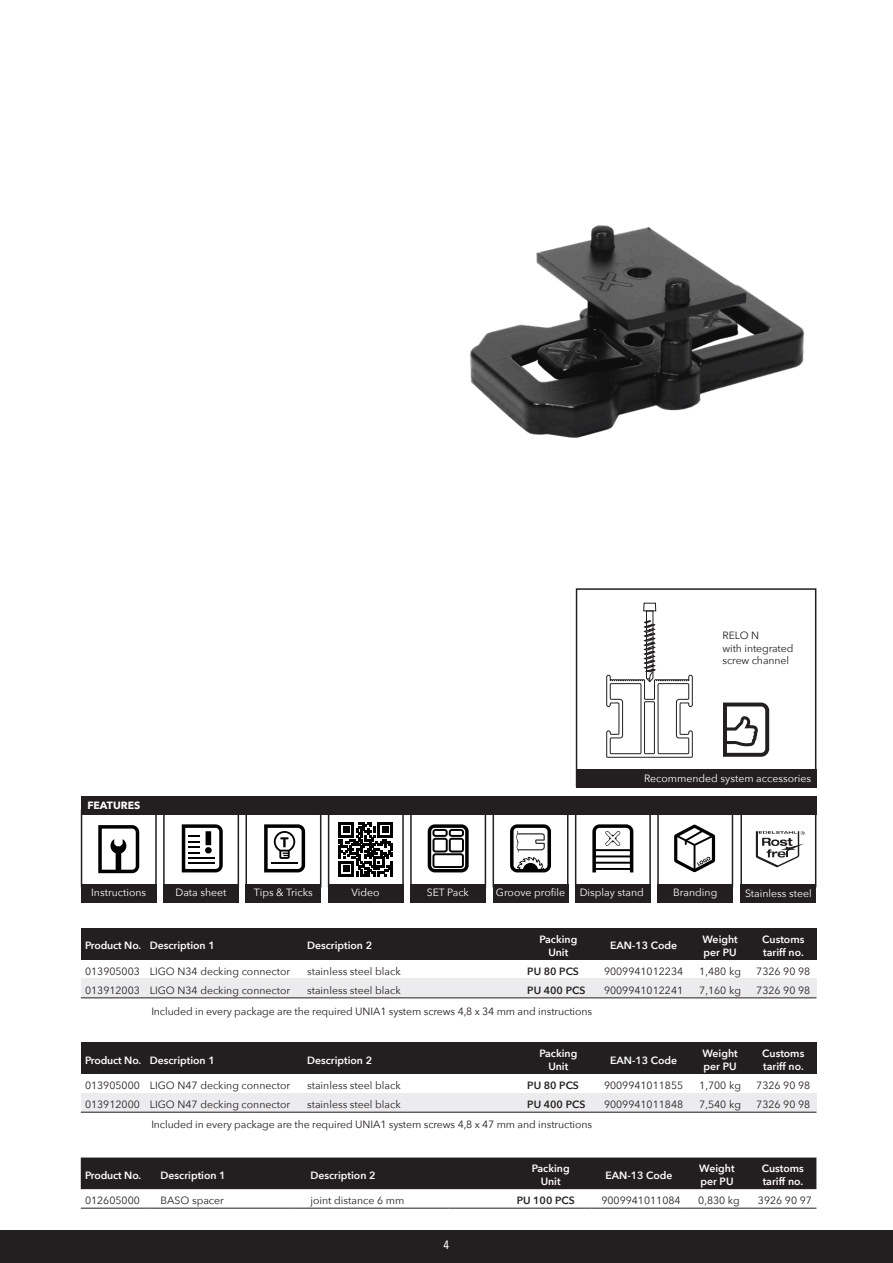
<style>
.page{position:relative;width:893px;height:1263px;background:#fff}
.page>*{position:absolute;margin:0;border:0;box-sizing:border-box;transform-origin:0 0}
.t1{font:500 12px "Avenir Next Condensed";color:#fff}
.t2{font:10.5px/12.6px "Avenir Next";color:#231f20}
.t3{font:600 10.5px/12.6px "Avenir Next";color:#fff}
.t4{font:10.5px "Avenir Next";color:#fff}
.t5{font:600 10.5px "Avenir Next";color:#231f20}
.t6{font:700 10.5px "Avenir Next";color:#fff}
</style>
<div class="page">
<img style="left:470px;top:225px;width:335px;height:213px">
<div style="left:81px;top:1042px;width:735px;height:32px;background:#231f20"></div>
<div style="left:81px;top:1093px;width:735px;height:19px;background:#ececee"></div>
<hr style="left:81px;top:1112px;width:735px;height:1px;background:#231f20">
<div style="left:81px;top:928px;width:735px;height:32px;background:#231f20"></div>
<div style="left:81px;top:979px;width:735px;height:19px;background:#ececee"></div>
<hr style="left:81px;top:997px;width:735px;height:1px;background:#231f20">
<div style="left:740px;top:809px;width:76px;height:78px;border:2px solid #231f20"></div>
<svg style="left:756px;top:831px;width:49px;height:36px"></svg>
<div style="left:740px;top:884px;width:76px;height:19px;background:#231f20"></div>
<div style="left:81px;top:809px;width:76px;height:78px;border:2px solid #231f20"></div>
<div style="left:163px;top:809px;width:76px;height:78px;border:2px solid #231f20"></div>
<div style="left:245px;top:809px;width:76px;height:78px;border:2px solid #231f20"></div>
<div style="left:328px;top:809px;width:76px;height:78px;border:2px solid #231f20"></div>
<div style="left:410px;top:809px;width:76px;height:78px;border:2px solid #231f20"></div>
<div style="left:493px;top:809px;width:75px;height:78px;border:2px solid #231f20"></div>
<div style="left:575px;top:809px;width:76px;height:78px;border:2px solid #231f20"></div>
<div style="left:657px;top:809px;width:76px;height:78px;border:2px solid #231f20"></div>
<svg style="left:98px;top:825px;width:41px;height:48px"></svg>
<div style="left:81px;top:884px;width:76px;height:19px;background:#231f20"></div>
<svg style="left:182px;top:824px;width:41px;height:48px"></svg>
<div style="left:163px;top:884px;width:76px;height:19px;background:#231f20"></div>
<svg style="left:264px;top:824px;width:41px;height:48px"></svg>
<div style="left:245px;top:884px;width:76px;height:19px;background:#231f20"></div>
<div style="left:328px;top:884px;width:76px;height:19px;background:#231f20"></div>
<svg style="left:428px;top:824px;width:41px;height:48px"></svg>
<div style="left:410px;top:884px;width:76px;height:19px;background:#231f20"></div>
<svg style="left:510px;top:824px;width:41px;height:48px"></svg>
<div style="left:493px;top:884px;width:75px;height:19px;background:#231f20"></div>
<svg style="left:592px;top:824px;width:41px;height:48px"></svg>
<div style="left:575px;top:884px;width:76px;height:19px;background:#231f20"></div>
<svg style="left:674px;top:825px;width:41px;height:47px"></svg>
<div style="left:657px;top:884px;width:76px;height:19px;background:#231f20"></div>
<div style="left:81px;top:796px;width:735px;height:18px;background:#231f20"></div>
<div style="left:576px;top:588px;width:240px;height:199px;border:2px solid #231f20"></div>
<svg style="left:723px;top:702px;width:46px;height:55px"></svg>
<div style="left:576px;top:769px;width:240px;height:18px;background:#231f20"></div>
<div style="left:81px;top:1157px;width:735px;height:32px;background:#231f20"></div>
<hr style="left:81px;top:1208px;width:68px;height:1px;background:#231f20">
<hr style="left:149px;top:1208px;width:142px;height:1px;background:#231f20">
<hr style="left:291px;top:1208px;width:157px;height:1px;background:#231f20">
<hr style="left:448px;top:1208px;width:85px;height:1px;background:#231f20">
<hr style="left:533px;top:1208px;width:59px;height:1px;background:#231f20">
<hr style="left:592px;top:1208px;width:91px;height:1px;background:#231f20">
<hr style="left:683px;top:1208px;width:65px;height:1px;background:#231f20">
<hr style="left:748px;top:1208px;width:68px;height:1px;background:#231f20">
<div style="left:644px;top:603px;width:12px;height:8px;border:1px solid #231f20"></div>
<svg style="left:606px;top:611px;width:87px;height:146px"></svg>
<svg style="left:339px;top:822px;width:54px;height:54px"></svg>
<div style="left:0;top:1230px;width:893px;height:33px;background:#231f20"></div>
<p class="t2" style="left:722px;top:629px;width:72px">RELO N<br>with integrated screw channel</p>
<p class="t6" style="left:87px;top:797px;width:54px">FEATURES</p>
<p class="t4" style="left:644px;top:769px;width:169px">Recommended system accessories</p>
<p class="t4" style="left:91px;top:884px;width:57px">Instructions</p>
<p class="t4" style="left:175px;top:884px;width:53px">Data sheet</p>
<p class="t4" style="left:254px;top:884px;width:60px">Tips &amp; Tricks</p>
<p class="t4" style="left:352px;top:884px;width:30px">Video</p>
<p class="t4" style="left:427px;top:884px;width:44px">SET Pack</p>
<p class="t4" style="left:496px;top:884px;width:71px">Groove profile</p>
<p class="t4" style="left:580px;top:884px;width:66px">Display stand</p>
<p class="t4" style="left:673px;top:884px;width:46px">Branding</p>
<p class="t4" style="left:745px;top:885px;width:68px">Stainless steel</p>
<p class="t3" style="left:85px;top:939px;width:131px">Product No. Description 1</p>
<p class="t3" style="left:307px;top:939px;width:67px">Description 2</p>
<p class="t3" style="left:539px;top:933px;width:39px;text-align:center">Packing<br>Unit</p>
<p class="t3" style="left:610px;top:939px;width:69px">EAN-13 Code</p>
<p class="t3" style="left:702px;top:933px;width:37px">Weight per PU</p>
<p class="t3" style="left:762px;top:933px;width:44px">Customs tariff no.</p>
<p class="t2" style="left:85px;top:964px;width:207px">013905003 LIGO N34 decking connector</p>
<p class="t2" style="left:307px;top:964px;width:95px">stainless steel black</p>
<p class="t5" style="left:527px;top:962px;width:53px">PU 80 PCS</p>
<p class="t2" style="left:604px;top:964px;width:81px">9009941012234</p>
<p class="t2" style="left:699px;top:964px;width:43px">1,480 kg</p>
<p class="t2" style="left:756px;top:964px;width:55px">7326 90 98</p>
<p class="t2" style="left:85px;top:983px;width:207px">013912003 LIGO N34 decking connector</p>
<p class="t2" style="left:307px;top:983px;width:95px">stainless steel black</p>
<p class="t5" style="left:527px;top:981px;width:60px">PU 400 PCS</p>
<p class="t2" style="left:604px;top:983px;width:81px">9009941012241</p>
<p class="t2" style="left:699px;top:983px;width:43px">7,160 kg</p>
<p class="t2" style="left:756px;top:983px;width:55px">7326 90 98</p>
<p class="t2" style="left:151px;top:1004px;width:442px">Included in every package are the required UNIA1 system screws 4,8 x 34 mm and instructions</p>
<p class="t3" style="left:85px;top:1053px;width:131px">Product No. Description 1</p>
<p class="t3" style="left:307px;top:1053px;width:67px">Description 2</p>
<p class="t3" style="left:539px;top:1047px;width:39px;text-align:center">Packing<br>Unit</p>
<p class="t3" style="left:610px;top:1053px;width:69px">EAN-13 Code</p>
<p class="t3" style="left:702px;top:1047px;width:37px">Weight per PU</p>
<p class="t3" style="left:762px;top:1047px;width:44px">Customs tariff no.</p>
<p class="t2" style="left:85px;top:1078px;width:207px">013905000 LIGO N47 decking connector</p>
<p class="t2" style="left:307px;top:1078px;width:95px">stainless steel black</p>
<p class="t5" style="left:527px;top:1076px;width:53px">PU 80 PCS</p>
<p class="t2" style="left:604px;top:1078px;width:81px">9009941011855</p>
<p class="t2" style="left:699px;top:1078px;width:43px">1,700 kg</p>
<p class="t2" style="left:756px;top:1078px;width:55px">7326 90 98</p>
<p class="t2" style="left:85px;top:1097px;width:207px">013912000 LIGO N47 decking connector</p>
<p class="t2" style="left:307px;top:1097px;width:95px">stainless steel black</p>
<p class="t5" style="left:527px;top:1095px;width:60px">PU 400 PCS</p>
<p class="t2" style="left:604px;top:1097px;width:81px">9009941011848</p>
<p class="t2" style="left:699px;top:1097px;width:43px">7,540 kg</p>
<p class="t2" style="left:756px;top:1097px;width:55px">7326 90 98</p>
<p class="t2" style="left:151px;top:1118px;width:442px">Included in every package are the required UNIA1 system screws 4,8 x 47 mm and instructions</p>
<p class="t3" style="left:85px;top:1168px;width:58px">Product No.</p>
<p class="t3" style="left:161px;top:1168px;width:67px">Description 1</p>
<p class="t3" style="left:310px;top:1168px;width:67px">Description 2</p>
<p class="t3" style="left:532px;top:1162px;width:39px;text-align:center">Packing<br>Unit</p>
<p class="t3" style="left:605px;top:1168px;width:69px">EAN-13 Code</p>
<p class="t3" style="left:699px;top:1162px;width:37px">Weight per PU</p>
<p class="t3" style="left:762px;top:1162px;width:44px">Customs tariff no.</p>
<p class="t2" style="left:85px;top:1193px;width:56px">012605000</p>
<p class="t2" style="left:161px;top:1193px;width:65px">BASO spacer</p>
<p class="t2" style="left:310px;top:1193px;width:95px">joint distance 6 mm</p>
<p class="t5" style="left:517px;top:1191px;width:60px">PU 100 PCS</p>
<p class="t2" style="left:601px;top:1193px;width:81px">9009941011084</p>
<p class="t2" style="left:698px;top:1193px;width:43px">0,830 kg</p>
<p class="t2" style="left:758px;top:1193px;width:55px">3926 90 97</p>
<p class="t1" style="left:444px;top:1237px;width:7px">4</p>
</div>
